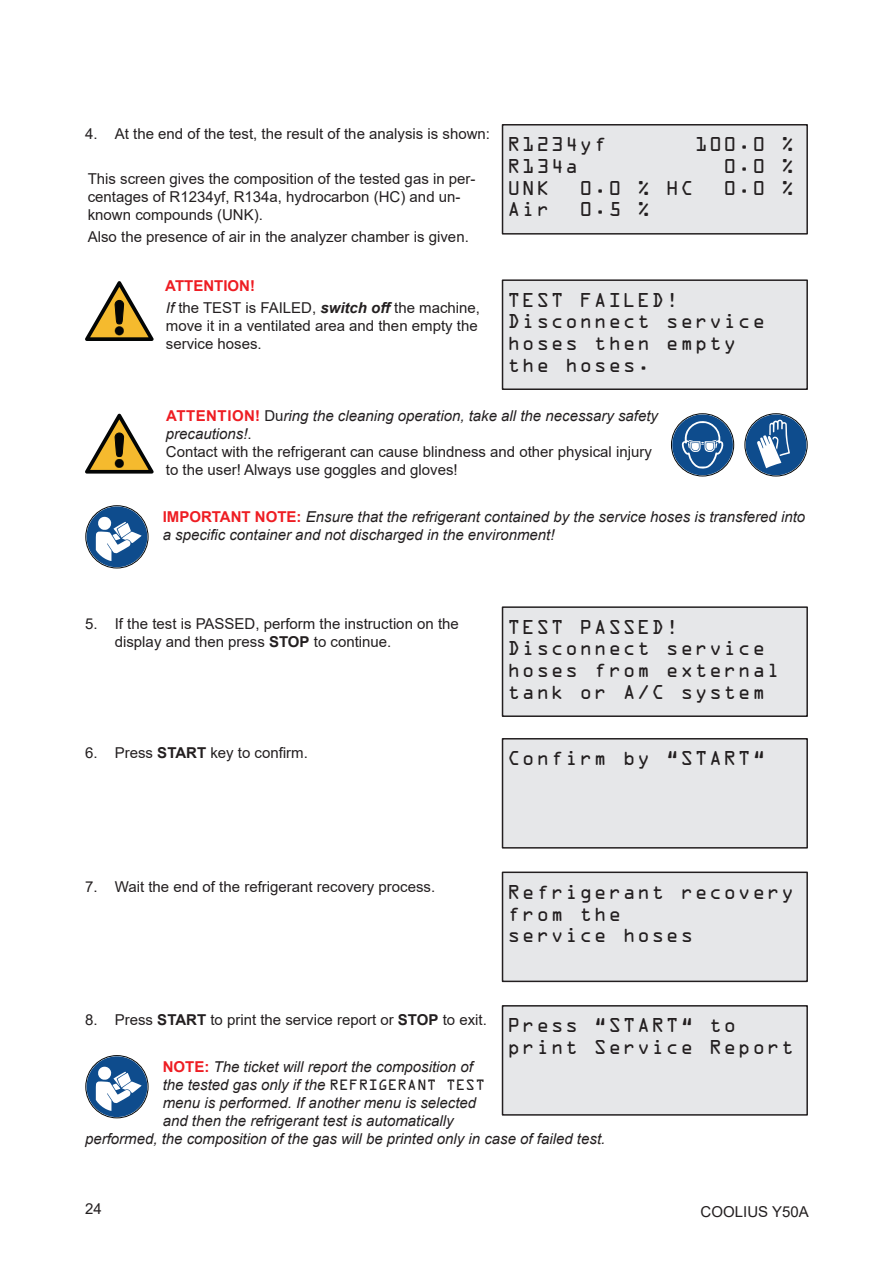
<style>
.page{position:relative;width:893px;height:1263px;background:#fff}
.page>*{position:absolute;margin:0;border:0;box-sizing:border-box;transform-origin:0 0}
.t1{font:18px/21.6px "OCRA Std";letter-spacing:.08em;color:#231f20}
.t2{font:15px/18px "Arial";color:#231f20}
.t3{font:italic 15px/18px "Arial";color:#231f20}
.s1{font-weight:700;color:#ee1d23}
.s2{font-style:italic}
.s3{font-weight:700;font-style:italic}
.s4{font-weight:700;font-style:normal;color:#ee1d23}
.s5{font-weight:700}
.s6{font-family:"OCRA Std";font-style:normal;font-size:13.5px}
</style>
<div class="page">
<svg style="left:85px;top:281px;width:69px;height:60px"></svg>
<svg style="left:85px;top:506px;width:62px;height:61px"></svg>
<svg style="left:85px;top:1056px;width:62px;height:61px"></svg>
<div style="left:502px;top:125px;width:305px;height:109px;background:#e6e7e9"></div>
<div style="left:502px;top:124px;width:306px;height:111px;border:2px solid #231f20"></div>
<div style="left:502px;top:280px;width:305px;height:109px;background:#e6e7e9"></div>
<div style="left:502px;top:279px;width:306px;height:111px;border:2px solid #231f20"></div>
<svg style="left:672px;top:414px;width:61px;height:61px"></svg>
<svg style="left:746px;top:414px;width:60px;height:61px"></svg>
<svg style="left:85px;top:414px;width:69px;height:60px"></svg>
<div style="left:502px;top:607px;width:305px;height:109px;background:#e6e7e9"></div>
<div style="left:502px;top:606px;width:306px;height:111px;border:2px solid #231f20"></div>
<div style="left:502px;top:739px;width:305px;height:109px;background:#e6e7e9"></div>
<div style="left:502px;top:738px;width:306px;height:110px;border:2px solid #231f20"></div>
<div style="left:502px;top:872px;width:305px;height:109px;background:#e6e7e9"></div>
<div style="left:502px;top:871px;width:306px;height:111px;border:2px solid #231f20"></div>
<div style="left:502px;top:1006px;width:305px;height:109px;background:#e6e7e9"></div>
<div style="left:502px;top:1005px;width:306px;height:111px;border:2px solid #231f20"></div>
<p class="t2" style="left:85px;top:125px;width:406px">4. At the end of the test, the result of the analysis is shown:</p>
<p class="t2" style="left:88px;top:170px;width:389px">This screen gives the composition of the tested gas in per&shy;centages of R1234yf, R134a, hydrocarbon (HC) and un&shy;known compounds (UNK).</p>
<p class="t2" style="left:88px;top:228px;width:382px">Also the presence of air in the analyzer chamber is given.</p>
<p class="t2" style="left:165px;top:275px;width:316px;line-height:22.2px"><span class="s1">ATTENTION!<br></span><span class="s2">If</span> the TEST is FAILED, <span class="s3">switch off</span> the machine,</p>
<p class="t2" style="left:166px;top:317px;width:313px">move it in a ventilated area and then empty the service hoses.</p>
<p class="t1" style="left:507px;top:135px;width:101px">R1234yf</p>
<p class="t1" style="left:695px;top:135px;width:101px">100.0 %</p>
<p class="t1" style="left:507px;top:157px;width:72px">R134a</p>
<p class="t1" style="left:723px;top:157px;width:72px">0.0 %</p>
<p class="t1" style="left:507px;top:178px;width:43px">UNK</p>
<p class="t1" style="left:579px;top:178px;width:115px">0.0 % HC</p>
<p class="t1" style="left:723px;top:178px;width:72px">0.0 %</p>
<p class="t1" style="left:507px;top:200px;width:43px">Air</p>
<p class="t1" style="left:579px;top:200px;width:72px">0.5 %</p>
<p class="t1" style="left:507px;top:291px;width:259px">TEST FAILED!<br>Disconnect service hoses then empty the hoses.</p>
<p class="t2" style="left:166px;top:407px;width:494px"><span class="s1">ATTENTION!</span> Du<span class="s2">ring the cleaning operation, take all the necessary safety precautions!</span>.<br>Contact with the refrigerant can cause blindness and other physical injury to the user! Always use goggles and gloves!</p>
<p class="t3" style="left:163px;top:508px;width:644px"><span class="s4">IMPORTANT NOTE:</span> Ensure that the refrigerant contained by the service hoses is transfered into a specific container and not discharged in the environment!</p>
<p class="t2" style="left:115px;top:615px;width:346px;text-indent:-30px">5. If the test is PASSED, perform the instruction on the display and then press <span class="s5">STOP</span> to continue.</p>
<p class="t1" style="left:507px;top:618px;width:274px">TEST PASSED!<br>Disconnect service hoses from external tank or A/C system</p>
<p class="t2" style="left:85px;top:744px;width:224px">6. Press <span class="s5">START</span> key to confirm.</p>
<p class="t1" style="left:507px;top:749px;width:259px">Confirm by “START“</p>
<p class="t2" style="left:85px;top:877px;width:352px">7. Wait the end of the refrigerant recovery process.</p>
<p class="t1" style="left:507px;top:883px;width:288px">Refrigerant recovery from the<br>service hoses</p>
<p class="t2" style="left:85px;top:1011px;width:403px">8. Press <span class="s5">START</span> to print the service report or <span class="s5">STOP</span> to exit.</p>
<p class="t3" style="left:163px;top:1058px;width:312px"><span class="s4">NOTE:</span> The ticket will report the composition of</p>
<p class="t3" style="left:163px;top:1076px;width:324px">the tested gas only if the <span class="s6">REFRIGERANT TEST</span></p>
<p class="t3" style="left:163px;top:1094px;width:315px">menu is performed. If another menu is selected</p>
<p class="t3" style="left:163px;top:1112px;width:292px">and then the refrigerant test is automatically</p>
<p class="t3" style="left:85px;top:1130px;width:522px">performed, the composition of the gas will be printed only in case of failed test.</p>
<p class="t1" style="left:507px;top:1016px;width:288px">Press “START“ to print Service Report</p>
<p class="t2" style="left:85px;top:1200px;width:18px">24</p>
<p class="t2" style="left:701px;top:1202px;width:110px">COOLIUS Y50A</p>
</div>
